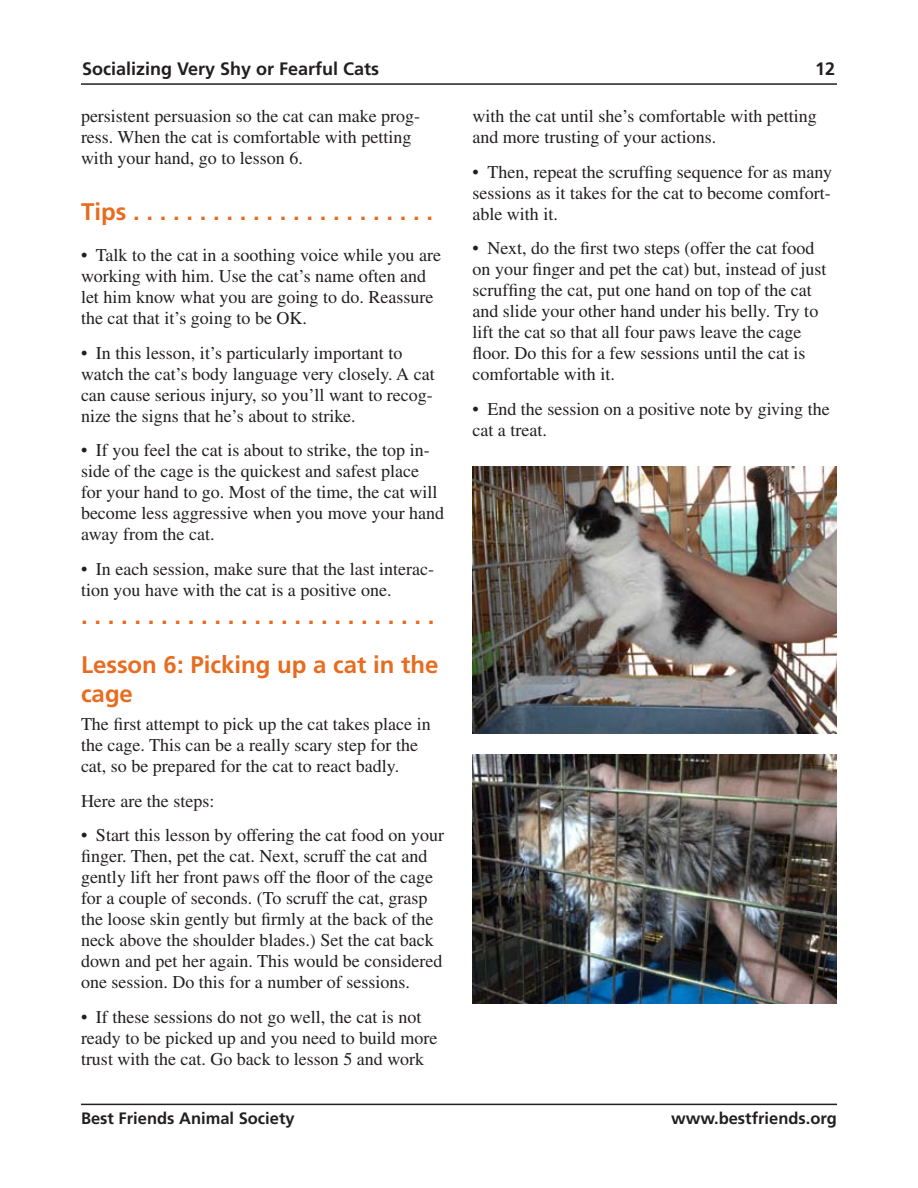
<style>
.page{position:relative;width:918px;height:1188px;background:#fff}
.page>*{position:absolute;margin:0;border:0;box-sizing:border-box;transform-origin:0 0}
.t1{font:700 24px/49.1px "Frutiger";color:#e86c1f}
.t2{font:18px/21px "Times";color:#231f20}
.t3{font:700 18px "Frutiger";color:#231f20}
.t4{font:700 16.5px "Frutiger";color:#231f20}
</style>
<div class="page">
<hr style="left:81px;top:1104px;width:756px;height:1px;background:#231f20">
<hr style="left:81px;top:83px;width:756px;height:2px;background:#231f20">
<img style="left:472px;top:467px;width:365px;height:266px">
<img style="left:472px;top:754px;width:365px;height:249px">
<p class="t3" style="left:82px;top:58px;width:299px">Socializing Very Shy or Fearful Cats</p>
<p class="t3" style="left:815px;top:58px;width:22px">12</p>
<p class="t2" style="left:81px;top:105px;width:341px">persistent persuasion so the cat can make prog&shy;ress. When the cat is comfortable with petting with your hand, go to lesson 6.</p>
<h1 class="t1" style="left:81px;top:187px;width:354px">Tips . . . . . . . . . . . . . . . . . . . . . . .</h1>
<p class="t2" style="left:81px;top:245px;width:362px">• Talk to the cat in a soothing voice while you are working with him. Use the cat’s name often and let him know what you are going to do. Reassure the cat that it’s going to be OK.</p>
<p class="t2" style="left:81px;top:342px;width:355px">• In this lesson, it’s particularly important to watch the cat’s body language very closely. A cat can cause serious injury, so you’ll want to recog&shy;nize the signs that he’s about to strike.</p>
<p class="t2" style="left:81px;top:440px;width:365px">• If you feel the cat is about to strike, the top in&shy;side of the cage is the quickest and safest place for your hand to go. Most of the time, the cat will become less aggressive when you move your hand away from the cat.</p>
<p class="t2" style="left:81px;top:558px;width:355px">• In each session, make sure that the last interac&shy;tion you have with the cat is a positive one.</p>
<h1 class="t1" style="left:81px;top:591px;width:359px">. . . . . . . . . . . . . . . . . . . . . . . . . . .<br>Lesson 6: Picking up a cat in the</h1>
<h1 class="t1" style="left:81px;top:669px;width:54px">cage</h1>
<p class="t2" style="left:81px;top:713px;width:351px">The first attempt to pick up the cat takes place in the cage. This can be a really scary step for the cat, so be prepared for the cat to react badly.</p>
<p class="t2" style="left:81px;top:790px;width:135px">Here are the steps:</p>
<p class="t2" style="left:81px;top:824px;width:365px">• Start this lesson by offering the cat food on your finger. Then, pet the cat. Next, scruff the cat and gently lift her front paws off the floor of the cage for a couple of seconds. (To scruff the cat, grasp the loose skin gently but firmly at the back of the neck above the shoulder blades.) Set the cat back down and pet her again. This would be considered one session. Do this for a number of sessions.</p>
<p class="t2" style="left:81px;top:1006px;width:358px">• If these sessions do not go well, the cat is not ready to be picked up and you need to build more trust with the cat. Go back to lesson 5 and work</p>
<p class="t2" style="left:472px;top:105px;width:346px">with the cat until she’s comfortable with petting and more trusting of your actions.</p>
<p class="t2" style="left:472px;top:161px;width:361px;text-align:justify">• Then, repeat the scruffing sequence for as many sessions as it takes for the cat to become comfort&shy;able with it.</p>
<p class="t2" style="left:472px;top:237px;width:356px">• Next, do the first two steps (offer the cat food on your finger and pet the cat) but, instead of just scruffing the cat, put one hand on top of the cat and slide your other hand under his belly. Try to lift the cat so that all four paws leave the cage floor. Do this for a few sessions until the cat is comfortable with it.</p>
<p class="t2" style="left:472px;top:398px;width:359px">• End the session on a positive note by giving the cat a treat.</p>
<p class="t4" style="left:81px;top:1109px;width:215px">Best Friends Animal Society</p>
<p class="t4" style="left:671px;top:1109px;width:167px">www.bestfriends.org</p>
</div>
